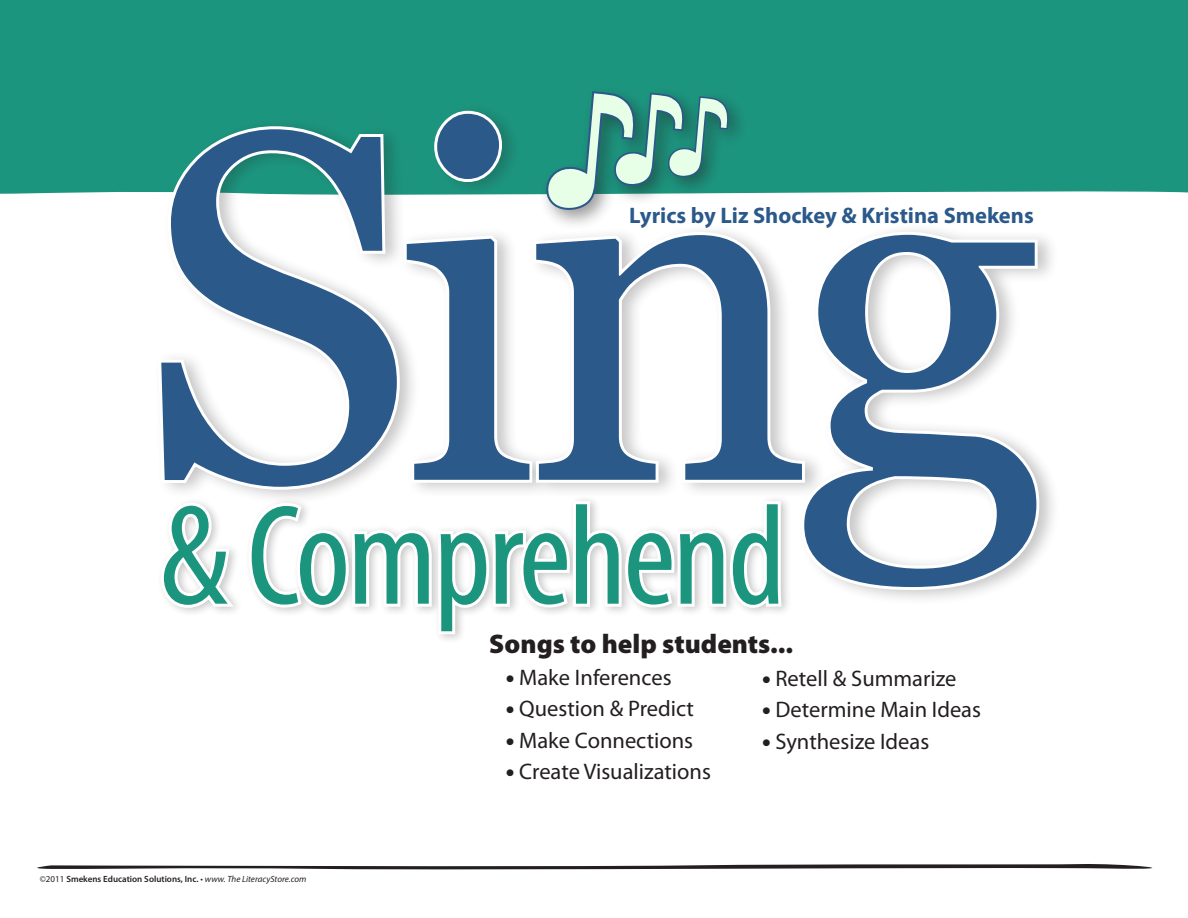
<style>
.page{position:relative;width:1188px;height:918px;background:#fff}
.page>*{position:absolute;margin:0;border:0;box-sizing:border-box;transform-origin:0 0}
.t1{font:494.7px "Georgia";color:#2b598a}
.t2{font:condensed 143.7px "Myriad Pro";letter-spacing:-.02em;color:#1c957f}
.t3{font:900 27px "Myriad Pro";color:#231f20}
.t4{font:22.5px "Myriad Pro";color:#231f20}
.t5{font:700 22.5px "Myriad Pro";color:#2b598a}
.t6{font:600 9px "Myriad Pro";color:#231f20}
.s1{font-weight:900;font-size:24px}
.s2{font-weight:400}
.s3{font-weight:400;font-style:italic}
</style>
<div class="page">
<div style="left:0;top:0;width:1188px;height:194px;background:#1c957f"></div>
<div style="left:154px;top:101px;width:907px;height:505px;background:#231f20;opacity:.25"></div>
<svg style="left:155px;top:123px;width:248px;height:370px"></svg>
<svg style="left:401px;top:108px;width:135px;height:378px"></svg>
<svg style="left:530px;top:229px;width:268px;height:257px"></svg>
<svg style="left:798px;top:228px;width:244px;height:365px"></svg>
<div style="left:157px;top:495px;width:636px;height:149px;background:#fff"></div>
<svg style="left:164px;top:502px;width:72px;height:110px"></svg>
<svg style="left:253px;top:498px;width:532px;height:139px"></svg>
<div style="left:538px;top:84px;width:118px;height:147px;background:#231f20;opacity:.45"></div>
<div style="left:606px;top:85px;width:99px;height:121px;background:#1c957f"></div>
<div style="left:661px;top:89px;width:88px;height:109px;background:#231f20;opacity:.45"></div>
<svg style="left:37px;top:864px;width:1116px;height:6px"></svg>
<svg style="left:544px;top:88px;width:186px;height:125px"></svg>
<p class="t1" style="left:139px;top:10px;width:909px">Sing</p>
<p class="t5" style="left:629px;top:201px;width:406px">Lyrics by Liz Shockey &amp; Kristina Smekens</p>
<p class="t2" style="left:160px;top:469px;width:627px">&amp; Comprehend</p>
<p class="t3" style="left:489px;top:629px;width:305px">Songs to help students...</p>
<p class="t4" style="left:506px;top:663px;width:167px"><span class="s1">•</span> Make Inferences</p>
<p class="t4" style="left:506px;top:695px;width:190px"><span class="s1">•</span> Question &amp; Predict</p>
<p class="t4" style="left:506px;top:726px;width:189px"><span class="s1">•</span> Make Connections</p>
<p class="t4" style="left:506px;top:758px;width:207px"><span class="s1">•</span> Create Visualizations</p>
<p class="t4" style="left:762px;top:664px;width:196px"><span class="s1">•</span> Retell &amp; Summarize</p>
<p class="t4" style="left:762px;top:696px;width:221px"><span class="s1">•</span> Determine Main Ideas</p>
<p class="t4" style="left:762px;top:727px;width:169px"><span class="s1">•</span> Synthesize Ideas</p>
<p class="t6" style="left:40px;top:873px;width:268px"><span class="s2">©2011</span> Smekens Education Solutions, Inc. <span class="s2">•</span> <span class="s3">www. The LiteracyStore.com</span></p>
</div>
